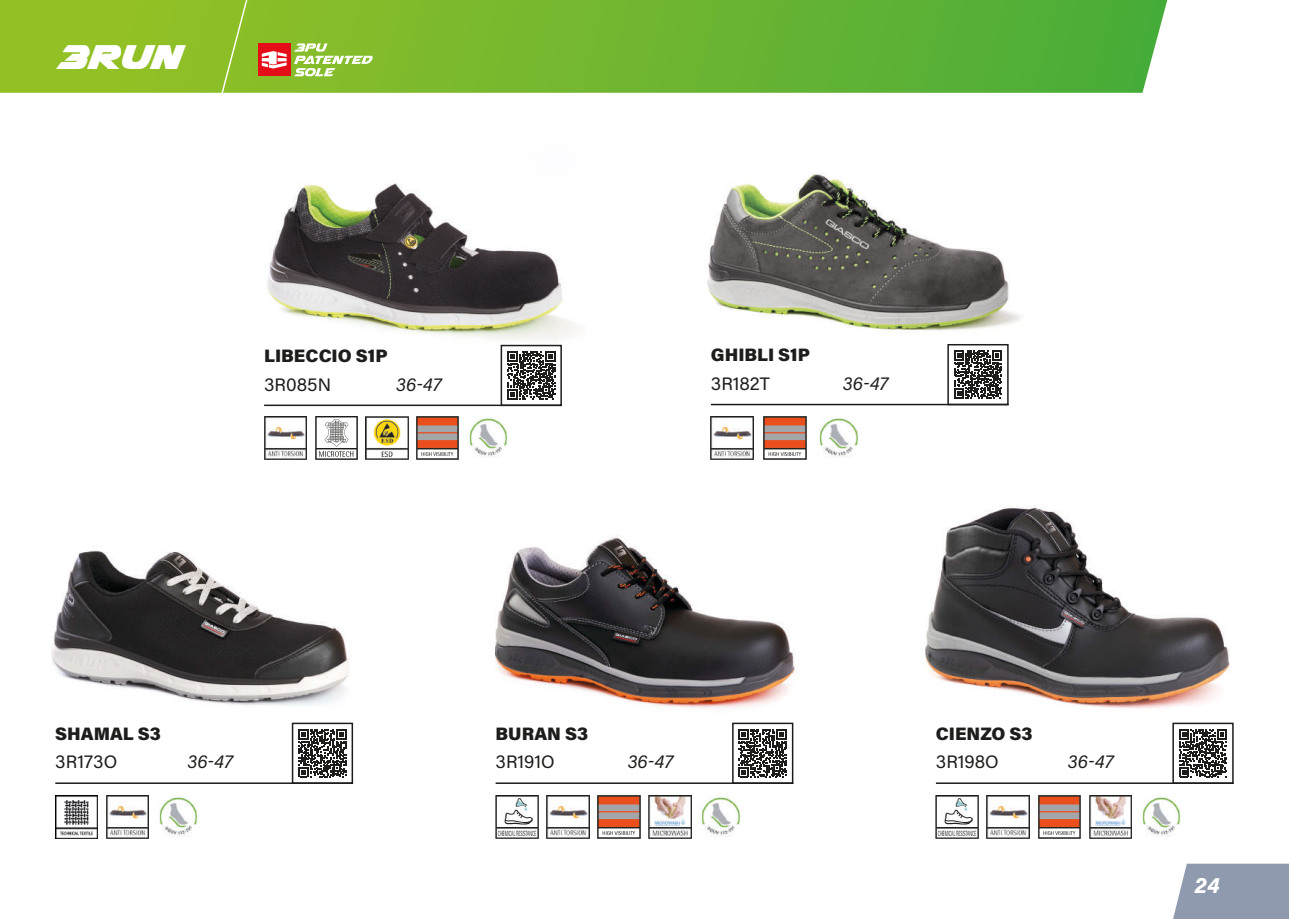
<style>
.page{position:relative;width:1289px;height:919px;background:#fff}
.page>*{position:absolute;margin:0;border:0;box-sizing:border-box;transform-origin:0 0}
.t1{font:700 45px "Airstrike";color:#fff}
.t2{font:22.5px "Acumin Variable Concept";color:#fff}
.t3{font:18px/28.5px "Acumin Variable Concept";color:#1d1d1b}
</style>
<div class="page">
<svg style="left:1173px;top:863px;width:115px;height:55px;background:#97a1b3"></svg>
<img style="left:267px;top:183px;width:310px;height:170px">
<img style="left:51px;top:550px;width:303px;height:196px">
<hr style="left:55px;top:782px;width:298px;height:1px;background:#1d1d1b">
<svg style="left:298px;top:729px;width:48px;height:48px"></svg>
<div style="left:292px;top:722px;width:61px;height:61px;border:2px solid #1d1d1b"></div>
<img style="left:707px;top:173px;width:314px;height:185px">
<hr style="left:711px;top:404px;width:297px;height:1px;background:#1d1d1b">
<svg style="left:953px;top:350px;width:49px;height:48px"></svg>
<div style="left:947px;top:344px;width:61px;height:61px;border:2px solid #1d1d1b"></div>
<hr style="left:264px;top:404px;width:298px;height:2px;background:#1d1d1b">
<svg style="left:507px;top:351px;width:48px;height:48px"></svg>
<div style="left:500px;top:345px;width:62px;height:61px;border:2px solid #1d1d1b"></div>
<img style="left:763px;top:417px;width:43px;height:42px">
<img style="left:819px;top:418px;width:39px;height:40px">
<img style="left:711px;top:417px;width:42px;height:42px">
<img style="left:366px;top:417px;width:42px;height:42px">
<img style="left:469px;top:418px;width:39px;height:40px">
<img style="left:315px;top:417px;width:43px;height:42px">
<img style="left:416px;top:417px;width:43px;height:42px">
<img style="left:264px;top:417px;width:42px;height:42px">
<img style="left:495px;top:535px;width:300px;height:173px">
<hr style="left:495px;top:782px;width:298px;height:1px;background:#1d1d1b">
<svg style="left:738px;top:729px;width:48px;height:48px"></svg>
<div style="left:732px;top:722px;width:61px;height:61px;border:2px solid #1d1d1b"></div>
<hr style="left:935px;top:782px;width:298px;height:1px;background:#1d1d1b">
<svg style="left:1179px;top:729px;width:47px;height:48px"></svg>
<div style="left:1172px;top:722px;width:61px;height:61px;border:2px solid #1d1d1b"></div>
<img style="left:925px;top:506px;width:305px;height:203px">
<img style="left:55px;top:795px;width:43px;height:43px">
<img style="left:159px;top:797px;width:39px;height:40px">
<img style="left:106px;top:795px;width:43px;height:43px">
<img style="left:701px;top:797px;width:39px;height:40px">
<img style="left:597px;top:795px;width:43px;height:43px">
<img style="left:546px;top:795px;width:43px;height:43px">
<img style="left:495px;top:795px;width:43px;height:43px">
<img style="left:648px;top:795px;width:43px;height:43px">
<img style="left:1142px;top:797px;width:39px;height:40px">
<img style="left:1038px;top:795px;width:42px;height:43px">
<img style="left:986px;top:795px;width:43px;height:43px">
<img style="left:935px;top:795px;width:43px;height:43px">
<img style="left:1089px;top:795px;width:42px;height:43px">
<svg style="left:0;top:0;width:1167px;height:93px;background:#73b732"></svg>
<svg style="left:215px;top:0;width:35px;height:93px;background:#90c030"></svg>
<div style="left:258px;top:44px;width:32px;height:32px;background:#e40d18"></div>
<svg style="left:262px;top:51px;width:25px;height:18px"></svg>
<svg style="left:294px;top:43px;width:78px;height:33px"></svg>
<h1 class="t1" style="left:55px;top:37px;width:124px">3run</h1>
<p class="t3" style="left:264px;top:341px;width:125px">LIBECCIO S1P<br>3R085N</p>
<p class="t3" style="left:396px;top:369px;width:47px">36-47</p>
<p class="t3" style="left:711px;top:340px;width:101px">GHIBLI S1P<br>3R182T</p>
<p class="t3" style="left:843px;top:368px;width:47px">36-47</p>
<p class="t3" style="left:55px;top:718px;width:107px">SHAMAL S3<br>3R173O</p>
<p class="t3" style="left:187px;top:747px;width:47px">36-47</p>
<p class="t3" style="left:495px;top:718px;width:94px">BURAN S3<br>3R191O</p>
<p class="t3" style="left:627px;top:747px;width:47px">36-47</p>
<p class="t3" style="left:935px;top:718px;width:98px">CIENZO S3<br>3R198O</p>
<p class="t3" style="left:1067px;top:747px;width:47px">36-47</p>
<p class="t2" style="left:1194px;top:869px;width:26px">24</p>
</div>
